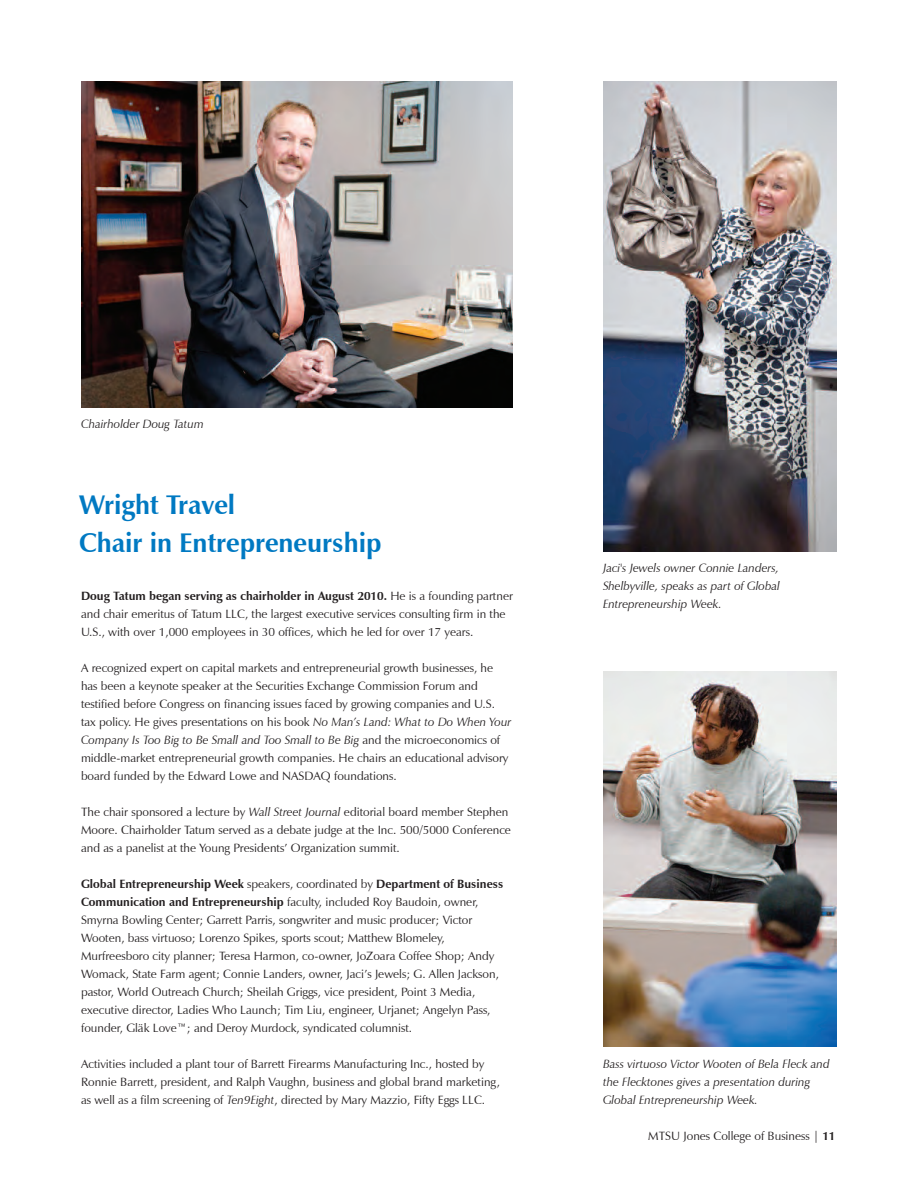
<style>
.page{position:relative;width:918px;height:1188px;background:#fff}
.page>*{position:absolute;margin:0;border:0;box-sizing:border-box;transform-origin:0 0}
.t1{font:700 27px/37.5px "Zapf Humanist 601 BT";letter-spacing:-.005em;color:#0079c2}
.t2{font:12px/18px "Zapf Humanist 601 BT";color:#231f20}
.t3{font:italic 12px/18px "Zapf Humanist 601 BT";color:#231f20;text-align:justify}
.s1{font-weight:700}
.s2{font-style:italic}
</style>
<div class="page">
<img style="left:81px;top:81px;width:432px;height:327px">
<img style="left:603px;top:81px;width:234px;height:470px">
<img style="left:603px;top:671px;width:233px;height:375px">
<p class="t3" style="left:81px;top:415px;width:124px">Chairholder Doug Tatum</p>
<h1 class="t1" style="left:79px;top:486px;width:304px">Wright Travel<br>Chair in Entrepreneurship</h1>
<p class="t2" style="left:81px;top:587px;width:434px"><span class="s1">Doug Tatum began serving as chairholder in August 2010.</span> He is a founding partner and chair emeritus of Tatum LLC, the largest executive services consulting firm in the<br>U.S., with over 1,000 employees in 30 offices, which he led for over 17 years.</p>
<p class="t2" style="left:81px;top:659px;width:432px">A recognized expert on capital markets and entrepreneurial growth businesses, he has been a keynote speaker at the Securities Exchange Commission Forum and testified before Congress on financing issues faced by growing companies and U.S. tax policy. He gives presentations on his book <span class="s2">No Man’s Land: What to Do When Your Company Is Too Big to Be Small and Too Small to Be Big</span> and the microeconomics of middle-market entrepreneurial growth companies. He chairs an educational advisory board funded by the Edward Lowe and NASDAQ foundations.</p>
<p class="t2" style="left:81px;top:803px;width:432px">The chair sponsored a lecture by <span class="s2">Wall Street Journal</span> editorial board member Stephen<br>Moore. Chairholder Tatum served as a debate judge at the Inc. 500/5000 Conference and as a panelist at the Young Presidents’ Organization summit.</p>
<p class="t2" style="left:81px;top:875px;width:424px"><span class="s1">Global Entrepreneurship Week</span> speakers, coordinated by <span class="s1">Department of Business Communication and Entrepreneurship</span> faculty, included Roy Baudoin, owner, Smyrna Bowling Center; Garrett Parris, songwriter and music producer; Victor Wooten, bass virtuoso; Lorenzo Spikes, sports scout; Matthew Blomeley, Murfreesboro city planner; Teresa Harmon, co-owner, JoZoara Coffee Shop; Andy Womack, State Farm agent; Connie Landers, owner, Jaci’s Jewels; G. Allen Jackson, pastor, World Outreach Church; Sheilah Griggs, vice president, Point 3 Media, executive director, Ladies Who Launch; Tim Liu, engineer, Urjanet; Angelyn Pass, founder, Gläk Love™; and Deroy Murdock, syndicated columnist.</p>
<p class="t2" style="left:81px;top:1055px;width:420px">Activities included a plant tour of Barrett Firearms Manufacturing Inc., hosted by<br>Ronnie Barrett, president, and Ralph Vaughn, business and global brand marketing, as well as a film screening of <span class="s2">Ten9Eight</span>, directed by Mary Mazzio, Fifty Eggs LLC.</p>
<p class="t3" style="left:603px;top:559px;width:179px">Jaci's Jewels owner Connie Landers, Shelbyville, speaks as part of Global Entrepreneurship Week.</p>
<p class="t3" style="left:603px;top:1055px;width:228px;text-align:left">Bass virtuoso Victor Wooten of Bela Fleck and the Flecktones gives a presentation during<br>Global Entrepreneurship Week.</p>
<p class="t2" style="left:648px;top:1127px;width:189px">MTSU Jones College of Business | <span class="s1">11</span></p>
</div>
